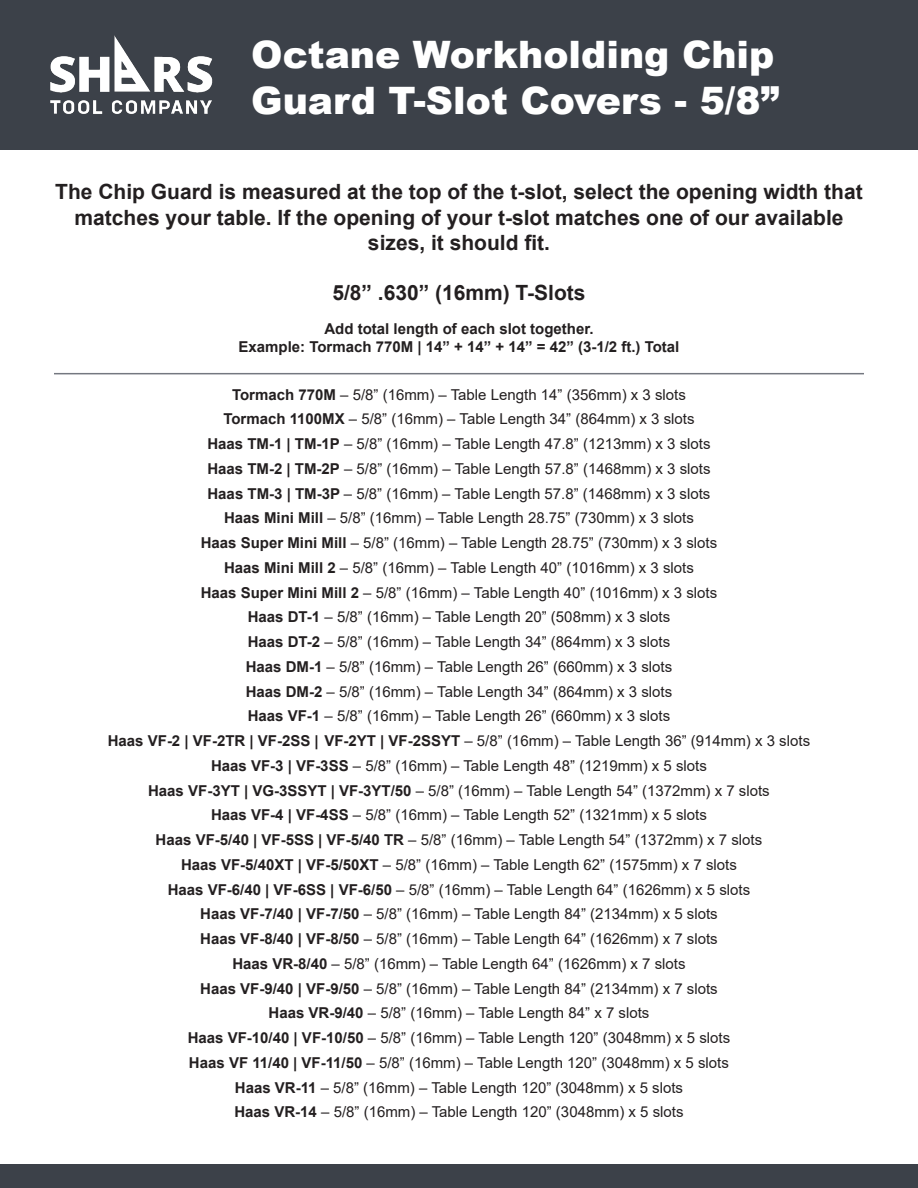
<style>
.page{position:relative;width:918px;height:1188px;background:#fff}
.page>*{position:absolute;margin:0;border:0;box-sizing:border-box;transform-origin:0 0}
.t1{font:900 37.8px/45.3px "Arial";color:#fff}
.t2{font:700 21px/25.2px "Arial";color:#231f20;text-align:center}
.t3{font:15px "Arial";color:#231f20}
.t4{font:700 15px "Arial";color:#231f20}
.s1{font-weight:700}
</style>
<div class="page">
<div style="left:0;top:0;width:918px;height:149px;background:#3c4149"></div>
<img style="left:50px;top:35px;width:163px;height:79px">
<div style="left:0;top:1164px;width:918px;height:24px;background:#3c4149"></div>
<hr style="left:54px;top:373px;width:810px;height:1px;background:#747880">
<p class="t1" style="left:251px;top:31px;width:530px">Octane Workholding Chip<br>Guard T-Slot Covers - 5/8”</p>
<p class="t2" style="left:55px;top:180px;width:809px">The Chip Guard is measured at the top of the t-slot, select the opening width that matches your table. If the opening of your t-slot matches one of our available sizes, it should fit.</p>
<p class="t2" style="left:332px;top:281px;width:255px">5/8” .630” (16mm) T-Slots</p>
<p class="t4" style="left:324px;top:318px;width:271px">Add total length of each slot together.</p>
<p class="t4" style="left:239px;top:336px;width:442px">Example: Tormach 770M | 14” + 14” + 14” = 42” (3-1/2 ft.) Total</p>
<p class="t3" style="left:232px;top:384px;width:455px"><span class="s1">Tormach 770M</span> – 5/8” (16mm) – Table Length 14” (356mm) x 3 slots</p>
<p class="t3" style="left:223px;top:409px;width:473px"><span class="s1">Tormach 1100MX</span> – 5/8” (16mm) – Table Length 34” (864mm) x 3 slots</p>
<p class="t3" style="left:207px;top:434px;width:505px"><span class="s1">Haas TM-1 | TM-1P</span> – 5/8” (16mm) – Table Length 47.8” (1213mm) x 3 slots</p>
<p class="t3" style="left:207px;top:458px;width:505px"><span class="s1">Haas TM-2 | TM-2P</span> – 5/8” (16mm) – Table Length 57.8” (1468mm) x 3 slots</p>
<p class="t3" style="left:207px;top:483px;width:504px"><span class="s1">Haas TM-3 | TM-3P</span> – 5/8” (16mm) – Table Length 57.8” (1468mm) x 3 slots</p>
<p class="t3" style="left:224px;top:508px;width:471px"><span class="s1">Haas Mini Mill</span> – 5/8” (16mm) – Table Length 28.75” (730mm) x 3 slots</p>
<p class="t3" style="left:201px;top:533px;width:518px"><span class="s1">Haas Super Mini Mill</span> – 5/8” (16mm) – Table Length 28.75” (730mm) x 3 slots</p>
<p class="t3" style="left:224px;top:557px;width:471px"><span class="s1">Haas Mini Mill 2</span> – 5/8” (16mm) – Table Length 40” (1016mm) x 3 slots</p>
<p class="t3" style="left:201px;top:582px;width:518px"><span class="s1">Haas Super Mini Mill 2</span> – 5/8” (16mm) – Table Length 40” (1016mm) x 3 slots</p>
<p class="t3" style="left:248px;top:607px;width:424px"><span class="s1">Haas DT-1</span> – 5/8” (16mm) – Table Length 20” (508mm) x 3 slots</p>
<p class="t3" style="left:248px;top:632px;width:424px"><span class="s1">Haas DT-2</span> – 5/8” (16mm) – Table Length 34” (864mm) x 3 slots</p>
<p class="t3" style="left:246px;top:656px;width:428px"><span class="s1">Haas DM-1</span> – 5/8” (16mm) – Table Length 26” (660mm) x 3 slots</p>
<p class="t3" style="left:246px;top:681px;width:428px"><span class="s1">Haas DM-2</span> – 5/8” (16mm) – Table Length 34” (864mm) x 3 slots</p>
<p class="t3" style="left:248px;top:706px;width:424px"><span class="s1">Haas VF-1</span> – 5/8” (16mm) – Table Length 26” (660mm) x 3 slots</p>
<p class="t3" style="left:108px;top:731px;width:704px"><span class="s1">Haas VF-2 | VF-2TR | VF-2SS | VF-2YT | VF-2SSYT</span> – 5/8” (16mm) – Table Length 36” (914mm) x 3 slots</p>
<p class="t3" style="left:211px;top:755px;width:497px"><span class="s1">Haas VF-3 | VF-3SS</span> – 5/8” (16mm) – Table Length 48” (1219mm) x 5 slots</p>
<p class="t3" style="left:148px;top:780px;width:623px"><span class="s1">Haas VF-3YT | VG-3SSYT | VF-3YT/50</span> – 5/8” (16mm) – Table Length 54” (1372mm) x 7 slots</p>
<p class="t3" style="left:211px;top:805px;width:497px"><span class="s1">Haas VF-4 | VF-4SS</span> – 5/8” (16mm) – Table Length 52” (1321mm) x 5 slots</p>
<p class="t3" style="left:156px;top:830px;width:608px"><span class="s1">Haas VF-5/40 | VF-5SS | VF-5/40 TR</span> – 5/8” (16mm) – Table Length 54” (1372mm) x 7 slots</p>
<p class="t3" style="left:181px;top:854px;width:557px"><span class="s1">Haas VF-5/40XT | VF-5/50XT</span> – 5/8” (16mm) – Table Length 62” (1575mm) x 7 slots</p>
<p class="t3" style="left:168px;top:879px;width:584px"><span class="s1">Haas VF-6/40 | VF-6SS | VF-6/50</span> – 5/8” (16mm) – Table Length 64” (1626mm) x 5 slots</p>
<p class="t3" style="left:200px;top:904px;width:519px"><span class="s1">Haas VF-7/40 | VF-7/50</span> – 5/8” (16mm) – Table Length 84” (2134mm) x 5 slots</p>
<p class="t3" style="left:200px;top:929px;width:519px"><span class="s1">Haas VF-8/40 | VF-8/50</span> – 5/8” (16mm) – Table Length 64” (1626mm) x 7 slots</p>
<p class="t3" style="left:232px;top:953px;width:455px"><span class="s1">Haas VR-8/40</span> – 5/8” (16mm) – Table Length 64” (1626mm) x 7 slots</p>
<p class="t3" style="left:200px;top:978px;width:519px"><span class="s1">Haas VF-9/40 | VF-9/50</span> – 5/8” (16mm) – Table Length 84” (2134mm) x 7 slots</p>
<p class="t3" style="left:269px;top:1003px;width:382px"><span class="s1">Haas VR-9/40</span> – 5/8” (16mm) – Table Length 84” x 7 slots</p>
<p class="t3" style="left:188px;top:1028px;width:544px"><span class="s1">Haas VF-10/40 | VF-10/50</span> – 5/8” (16mm) – Table Length 120” (3048mm) x 5 slots</p>
<p class="t3" style="left:189px;top:1052px;width:542px"><span class="s1">Haas VF 11/40 | VF-11/50</span> – 5/8” (16mm) – Table Length 120” (3048mm) x 5 slots</p>
<p class="t3" style="left:235px;top:1077px;width:450px"><span class="s1">Haas VR-11</span> – 5/8” (16mm) – Table Length 120” (3048mm) x 5 slots</p>
<p class="t3" style="left:234px;top:1102px;width:451px"><span class="s1">Haas VR-14</span> – 5/8” (16mm) – Table Length 120” (3048mm) x 5 slots</p>
</div>
